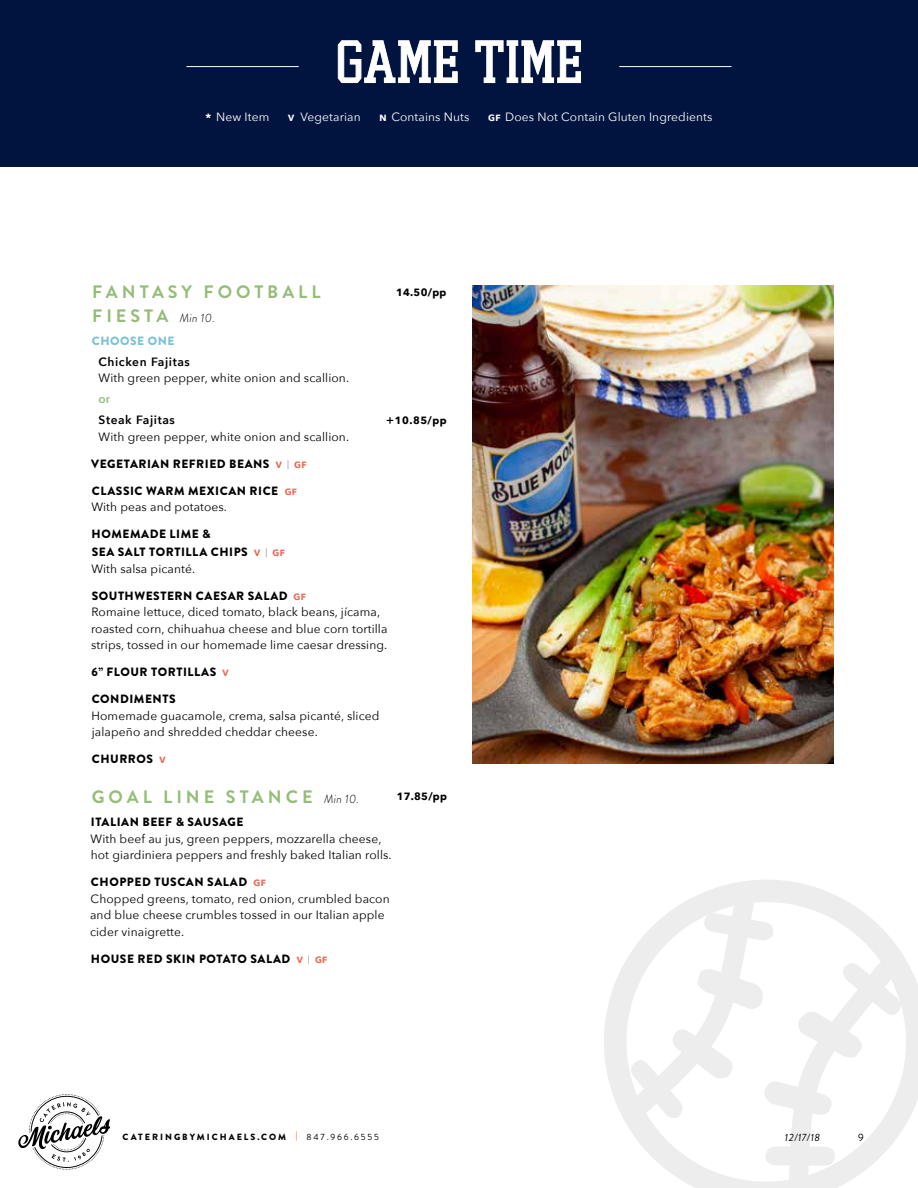
<style>
.page{position:relative;width:918px;height:1188px;background:#fff}
.page>*{position:absolute;margin:0;border:0;box-sizing:border-box;transform-origin:0 0}
.t1{font:57.9px "Player";letter-spacing:.015em;color:#fff}
.t2{font:700 18px/24px "Brandon Grotesque";letter-spacing:.22em;color:#94bd78}
.t3{font:12px/16.5px "Avenir Next";letter-spacing:.01em;color:#000}
.t4{font:900 12px/18px "Brandon Grotesque";letter-spacing:.045em;color:#000}
.t5{font:12px "Avenir Next";letter-spacing:.01em;color:#fff}
.t6{font:600 12px "Avenir Next";letter-spacing:.05em;color:#000}
.t7{font:900 12px "Brandon Grotesque";letter-spacing:.045em;color:#77c4d5}
.t8{font:600 12px "Avenir Next";color:#94bd78}
.t9{font:700 10.5px "Avenir Next";letter-spacing:.025em;color:#000}
.t10{font:italic 10.5px "Brandon Grotesque";color:#000}
.t11{font:10.5px "Brandon Grotesque";color:#000}
.t12{font:900 9px "Brandon Grotesque";letter-spacing:.22em;color:#000}
.s1{font-weight:700}
.s2{font-weight:700;font-size:9px}
.s3{font-weight:300;font-style:italic;font-size:12px;color:#000}
.s4{font-weight:600;font-size:12px}
.s5{font-family:"Avenir Next";font-weight:700;font-size:9px;color:#ea6752}
.s6{font-family:"Avenir Next";font-weight:400;font-size:9px;color:#808285}
.s7{color:#ea6752}
.s8{font-weight:400}
</style>
<div class="page">
<svg style="left:604px;top:880px;width:314px;height:308px"></svg>
<svg style="left:18px;top:1094px;width:92px;height:76px"></svg>
<div style="left:0;top:0;width:918px;height:166px;background:#00143f"></div>
<hr style="left:619px;top:66px;width:113px;height:1px;background:#fff">
<hr style="left:186px;top:66px;width:113px;height:1px;background:#fff">
<svg style="left:338px;top:40px;width:120px;height:43px"></svg>
<svg style="left:475px;top:40px;width:106px;height:43px"></svg>
<img style="left:472px;top:285px;width:362px;height:478px">
<h1 class="t1" style="left:335px;top:28px;width:249px">GAME TIME</h1>
<p class="t5" style="left:205px;top:107px;width:65px"><span class="s1">*</span> New Item</p>
<p class="t5" style="left:288px;top:107px;width:74px"><span class="s2">V</span> Vegetarian</p>
<p class="t5" style="left:380px;top:107px;width:91px"><span class="s2">N</span> Contains Nuts</p>
<p class="t5" style="left:488px;top:107px;width:226px"><span class="s2">GF</span> Does Not Contain Gluten Ingredients</p>
<h2 class="t2" style="left:92px;top:280px;width:230px">FANTASY FOOTBALL<br>FIESTA <span class="s3">Min 10.</span></h2>
<p class="t9" style="left:396px;top:283px;width:52px">14.50/pp</p>
<p class="t7" style="left:92px;top:332px;width:84px">CHOOSE ONE</p>
<p class="t6" style="left:99px;top:351px;width:93px">Chicken Fajitas</p>
<p class="t3" style="left:99px;top:369px;width:252px">With green pepper, white onion and scallion.</p>
<p class="t8" style="left:99px;top:389px;width:13px">or</p>
<p class="t6" style="left:99px;top:410px;width:78px">Steak Fajitas</p>
<p class="t9" style="left:386px;top:411px;width:62px"><span class="s4">+</span>10.85/pp</p>
<p class="t3" style="left:99px;top:428px;width:252px">With green pepper, white onion and scallion.</p>
<p class="t4" style="left:91px;top:455px;width:217px">VEGETARIAN REFRIED BEANS <span class="s5">V</span> <span class="s6">|</span> <span class="s5">GF</span></p>
<p class="t4" style="left:92px;top:482px;width:207px">CLASSIC WARM MEXICAN RICE <span class="s5">GF</span></p>
<p class="t3" style="left:91px;top:498px;width:137px">With peas and potatoes.</p>
<p class="t4" style="left:92px;top:525px;width:195px">HOMEMADE LIME &amp;<br>SEA SALT TORTILLA CHIPS <span class="s5">V</span> <span class="s6">|</span> <span class="s5">GF</span></p>
<p class="t3" style="left:91px;top:560px;width:105px">With salsa picanté.</p>
<p class="t4" style="left:92px;top:587px;width:216px">SOUTHWESTERN CAESAR SALAD <span class="s5">GF</span></p>
<p class="t3" style="left:91px;top:603px;width:298px">Romaine lettuce, diced tomato, black beans, jícama, roasted corn, chihuahua cheese and blue corn tortilla strips, tossed in our homemade lime caesar dressing.</p>
<p class="t4" style="left:92px;top:663px;width:139px">6” FLOUR TORTILLAS <span class="s5">V</span></p>
<p class="t4" style="left:92px;top:690px;width:85px">CONDIMENTS</p>
<p class="t3" style="left:91px;top:707px;width:290px">Homemade guacamole, crema, salsa picanté, sliced jalapeño and shredded cheddar cheese.</p>
<p class="t4" style="left:92px;top:750px;width:75px">CHURROS <span class="s5">V</span></p>
<h2 class="t2" style="left:92px;top:785px;width:269px">GOAL LINE STANCE <span class="s3">Min 10.</span></h2>
<p class="t4" style="left:91px;top:813px;width:154px">ITALIAN BEEF &amp; SAUSAGE</p>
<p class="t3" style="left:91px;top:830px;width:303px">With beef au jus, green peppers, mozzarella cheese, hot giardiniera peppers and freshly baked Italian rolls.</p>
<p class="t4" style="left:91px;top:873px;width:176px">CHOPPED TUSCAN SALAD <span class="s5">GF</span></p>
<p class="t3" style="left:90px;top:890px;width:301px">Chopped greens, tomato, red onion, crumbled bacon and blue cheese crumbles tossed in our Italian apple cider vinaigrette.</p>
<p class="t4" style="left:91px;top:950px;width:238px">HOUSE RED SKIN POTATO SALAD <span class="s5">V</span> <span class="s6">|</span> <span class="s5">GF</span></p>
<p class="t9" style="left:397px;top:787px;width:52px">17.85/pp</p>
<p class="t12" style="left:123px;top:1130px;width:258px">CATERINGBYMICHAELS.COM <span class="s7">|</span> <span class="s8">847.966.6555</span></p>
<p class="t10" style="left:785px;top:1130px;width:37px">12/17/18</p>
<p class="t11" style="left:858px;top:1130px;width:7px">9</p>
</div>
